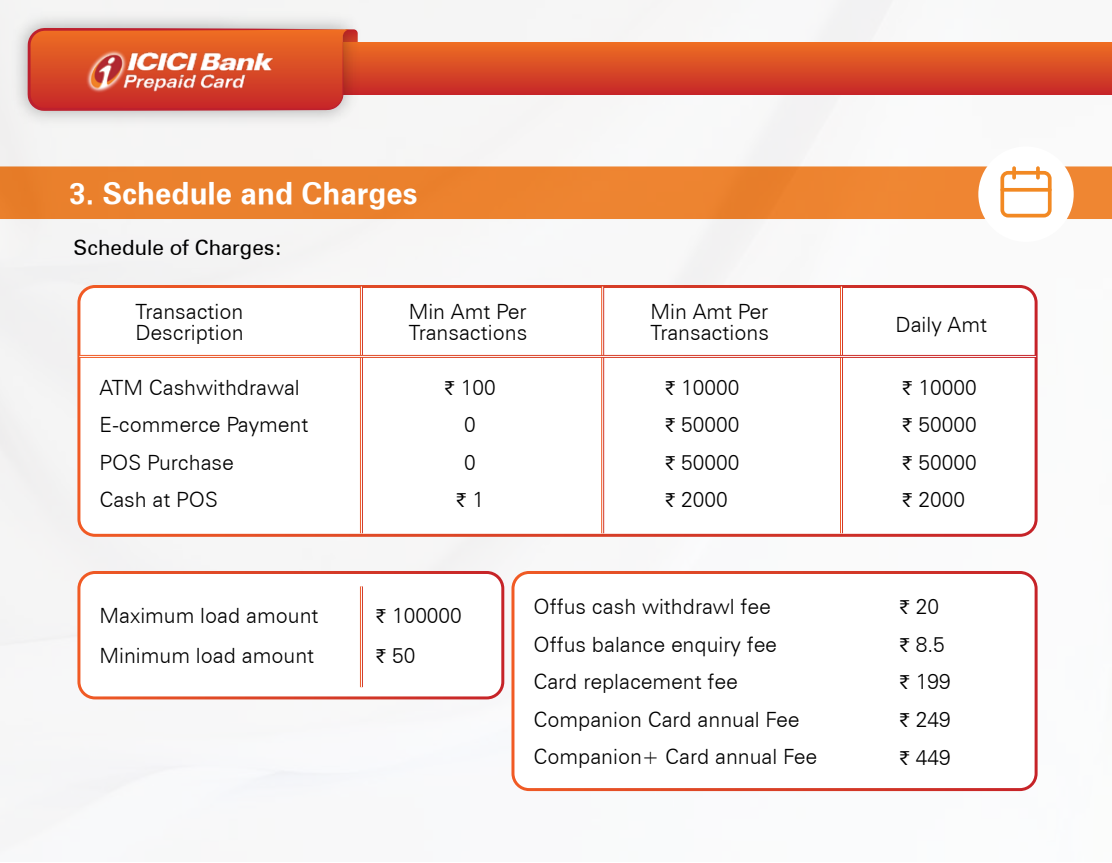
<style>
.page{position:relative;width:1112px;height:863px;background:#fff}
.page>*{position:absolute;margin:0;border:0;box-sizing:border-box;transform-origin:0 0}
.t1{font:30px "Zurich Bold BT";color:#fff}
.t2{font:300 21px/37.5px "Zurich BT";color:#000}
.t3{font:21px "Zurich BT";color:#000}
.t4{font:21px "Myriad Pro";color:#000}
.s1{font-family:"Myriad Pro";font-weight:400}
.s2{font-family:"Zurich BT";font-weight:300}
</style>
<div class="page">
<img style="left:0;top:0;width:1112px;height:809px">
<div style="left:79px;top:286px;width:957px;height:249px;background:#fff;border-radius:16px"></div>
<div style="left:77px;top:285px;width:960px;height:251px;border:3px solid #fff;border-radius:16px"></div>
<div style="left:79px;top:572px;width:424px;height:125px;background:#fff;border-radius:16px"></div>
<div style="left:77px;top:570px;width:427px;height:129px;border:3px solid #fff;border-radius:16px"></div>
<hr style="left:360px;top:286px;width:3px;height:247px;background:#fff">
<hr style="left:601px;top:286px;width:3px;height:247px;background:#fff">
<div style="left:513px;top:572px;width:523px;height:217px;background:#fff;border-radius:16px"></div>
<div style="left:511px;top:570px;width:526px;height:220px;border:3px solid #fff;border-radius:16px"></div>
<hr style="left:840px;top:286px;width:3px;height:247px;background:#fff">
<hr style="left:79px;top:355px;width:957px;height:3px;background:#fff">
<div style="left:978px;top:146px;width:95px;height:96px;background:#fff;border-radius:50%"></div>
<svg style="left:1000px;top:166px;width:51px;height:51px"></svg>
<div style="left:35px;top:42px;width:1077px;height:52px;background:linear-gradient(to bottom,#ee6f23,#c62928)"></div>
<img style="left:4px;top:4px;width:370px;height:129px">
<svg style="left:28px;top:28px;width:330px;height:83px;background:#d64c2d"></svg>
<img style="left:81px;top:47px;width:199px;height:45px">
<h1 class="t1" style="left:69px;top:175px;width:350px">3. Schedule and Charges</h1>
<p class="t3" style="left:74px;top:234px;width:210px">Schedule of Charges:</p>
<p class="t2" style="left:135px;top:300px;width:110px;line-height:21px">Transaction<br>Description</p>
<p class="t2" style="left:409px;top:300px;width:120px;line-height:21px">Min Amt Per<br>Transactions</p>
<p class="t2" style="left:650px;top:300px;width:120px;line-height:21px">Min Amt Per<br>Transactions</p>
<p class="t2" style="left:895px;top:306px;width:93px">Daily Amt</p>
<p class="t2" style="left:100px;top:368px;width:210px">ATM Cashwithdrawal<br>E-commerce Payment<br>POS Purchase<br>Cash at POS</p>
<p class="t2" style="left:444px;top:368px;width:53px;text-align:center"><span class="s1">₹</span> 100<br>0<br>0</p>
<p class="t4" style="left:456px;top:487px;width:30px">₹ <span class="s2">1</span></p>
<p class="t2" style="left:100px;top:596px;width:220px">Maximum load amount</p>
<p class="t2" style="left:375px;top:596px;width:88px"><span class="s1">₹</span> 100000</p>
<p class="t2" style="left:100px;top:636px;width:216px">Minimum load amount</p>
<p class="t2" style="left:375px;top:636px;width:41px"><span class="s1">₹</span> 50</p>
<p class="t2" style="left:664px;top:368px;width:76px;text-align:justify"><span class="s1">₹</span> 10000 <span class="s1">₹</span> 50000 <span class="s1">₹</span> 50000 <span class="s1">₹</span> 2000</p>
<p class="t2" style="left:902px;top:368px;width:76px;text-align:justify"><span class="s1">₹</span> 10000 <span class="s1">₹</span> 50000 <span class="s1">₹</span> 50000 <span class="s1">₹</span> 2000</p>
<p class="t2" style="left:533px;top:587px;width:285px">Offus cash withdrawl fee<br>Offus balance enquiry fee<br>Card replacement fee<br>Companion Card annual Fee<br>Companion+ Card annual Fee</p>
<p class="t2" style="left:899px;top:587px;width:53px"><span class="s1">₹</span> 20 <span class="s1">₹</span> 8.5 <span class="s1">₹</span> 199 <span class="s1">₹</span> 249 <span class="s1">₹</span> 449</p>
</div>
